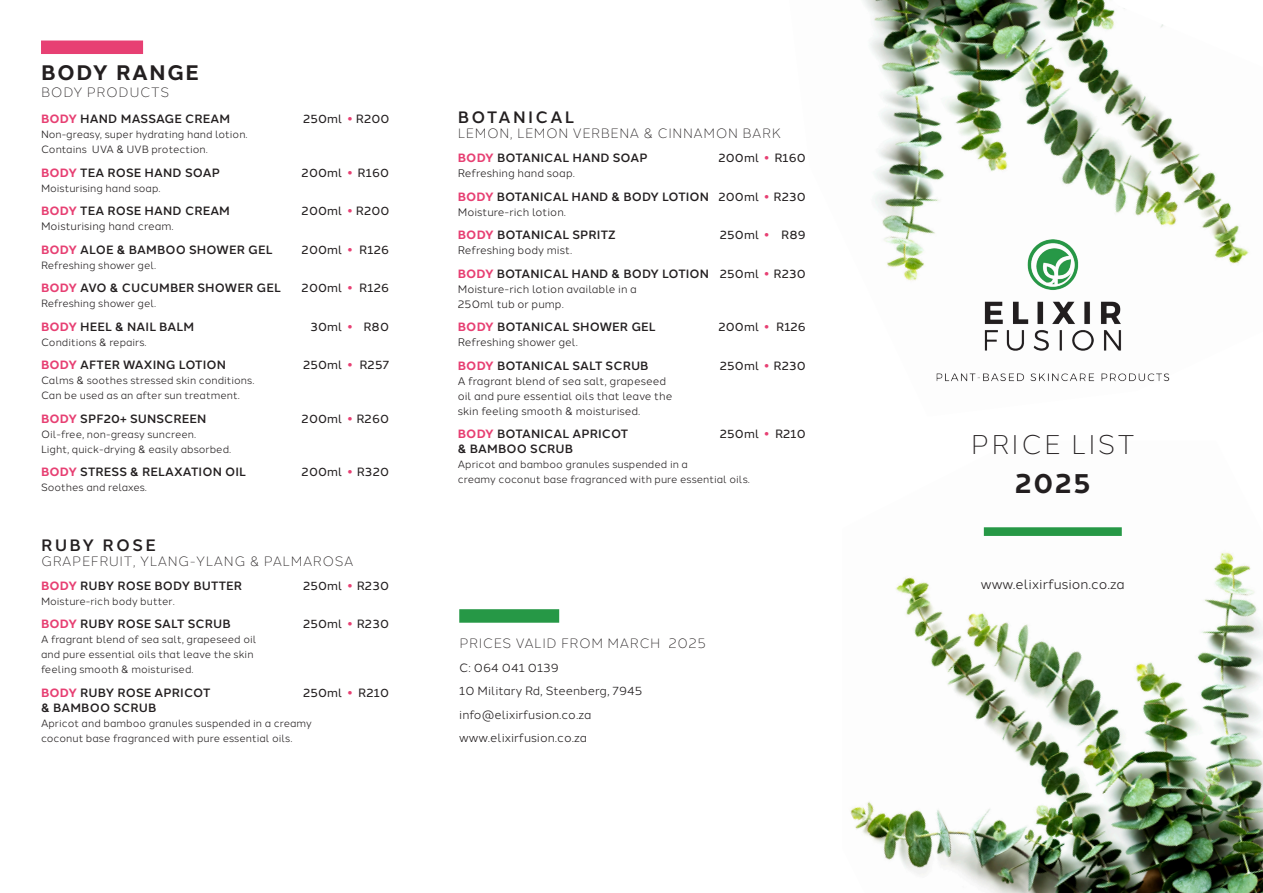
<style>
.page{position:relative;width:1263px;height:893px;background:#fff}
.page>*{position:absolute;margin:0;border:0;box-sizing:border-box;transform-origin:0 0}
.Range_name_CAPS{font:300 27px "Halcom";letter-spacing:.08em;color:#231f20}
.Range_name_CAPS-2{font:700 27px "Halcom";color:#231f20}
.Range_name_CAPS-3{font:700 21px "Halcom";letter-spacing:.07em;color:#231f20}
.Range_description{font:500 16.5px "Halcom";letter-spacing:.14em;color:#231f20}
.Range_description-2{font:300 13.5px "Halcom";letter-spacing:.04em;color:#231f20}
.Product_Description{font:13.5px "Halcom";color:#231f20}
.Product_Name_CAPS{font:500 12px "Halcom";letter-spacing:.01em;color:#231f20}
.Product_Name_CAPS-2{font:12px "Halcom";letter-spacing:.01em;color:#231f20}
.Product_Description-2{font:12px "Halcom";color:#231f20}
.Product_Description-3{font:500 12px "Halcom";letter-spacing:.01em;color:#231f20}
.Product_Description-4{font:10.95px/15px "Halcom";color:#231f20}
.Product_Description-5{font:10.5px/15px "Halcom";color:#231f20}
.Product_Name_CAPS-3{font:10.5px/15px "Halcom";color:#231f20}
.s1{font-weight:700;color:#e74073}
.s2{font-size:15px;color:#e74073}
.s3{font-weight:400}
.s4{font-weight:400;font-size:15px;color:#e74073}
</style>
<div class="page">
<img style="left:850px;top:527px;width:413px;height:366px">
<img style="left:863px;top:0;width:386px;height:281px">
<img style="left:932px;top:225px;width:241px;height:157px">
<div style="left:984px;top:527px;width:138px;height:9px;background:#269846"></div>
<div style="left:41px;top:41px;width:102px;height:13px;background:#e74073"></div>
<div style="left:459px;top:609px;width:100px;height:14px;background:#269846"></div>
<p class="Range_name_CAPS-3" style="left:41px;top:55px;width:159px">BODY RANGE</p>
<p class="Range_description-2" style="left:41px;top:81px;width:130px">BODY PRODUCTS</p>
<p class="Product_Name_CAPS" style="left:41px;top:109px;width:191px"><span class="s1">BODY</span> HAND MASSAGE CREAM</p>
<p class="Product_Name_CAPS-2" style="left:303px;top:109px;width:88px">250ml <span class="s2">•</span> R200</p>
<p class="Product_Description-5" style="left:41px;top:126px;width:208px">Non-greasy, super hydrating hand lotion.<br>Contains UVA &amp; UVB protection.</p>
<p class="Product_Name_CAPS" style="left:41px;top:163px;width:180px"><span class="s1">BODY</span> TEA ROSE HAND SOAP</p>
<p class="Product_Name_CAPS-2" style="left:302px;top:163px;width:89px">200ml <span class="s2">•</span> R160</p>
<p class="Product_Description-5" style="left:41px;top:179px;width:121px">Moisturising hand soap.</p>
<p class="Product_Name_CAPS" style="left:41px;top:201px;width:191px"><span class="s1">BODY</span> TEA ROSE HAND CREAM</p>
<p class="Product_Name_CAPS-2" style="left:302px;top:201px;width:89px">200ml <span class="s2">•</span> R200</p>
<p class="Product_Description-4" style="left:41px;top:218px;width:134px">Moisturising hand cream.</p>
<p class="Product_Name_CAPS" style="left:41px;top:240px;width:233px"><span class="s1">BODY</span> ALOE &amp; BAMBOO SHOWER GEL</p>
<p class="Product_Name_CAPS-2" style="left:302px;top:240px;width:89px">200ml <span class="s2">•</span> R126</p>
<p class="Product_Description-5" style="left:41px;top:256px;width:117px">Refreshing shower gel.</p>
<p class="Product_Name_CAPS" style="left:41px;top:278px;width:241px"><span class="s1">BODY</span> AVO &amp; CUCUMBER SHOWER GEL</p>
<p class="Product_Name_CAPS-2" style="left:302px;top:278px;width:89px">200ml <span class="s2">•</span> R126</p>
<p class="Product_Description-5" style="left:41px;top:295px;width:117px">Refreshing shower gel.</p>
<p class="Product_Name_CAPS" style="left:41px;top:317px;width:155px"><span class="s1">BODY</span> HEEL &amp; NAIL BALM</p>
<p class="Product_Name_CAPS-2" style="left:310px;top:317px;width:80px">30ml <span class="s2">•</span> R80</p>
<p class="Product_Description-5" style="left:41px;top:333px;width:107px">Conditions &amp; repairs.</p>
<p class="Product_Name_CAPS" style="left:41px;top:355px;width:187px"><span class="s1">BODY</span> AFTER WAXING LOTION</p>
<p class="Product_Name_CAPS-2" style="left:303px;top:355px;width:88px">250ml <span class="s2">•</span> R257</p>
<p class="Product_Description-5" style="left:41px;top:372px;width:215px">Calms &amp; soothes stressed skin conditions.<br>Can be used as an after sun treatment.</p>
<p class="Product_Name_CAPS" style="left:41px;top:409px;width:167px"><span class="s1">BODY</span> SPF20+ SUNSCREEN</p>
<p class="Product_Name_CAPS-2" style="left:302px;top:409px;width:89px">200ml <span class="s2">•</span> R260</p>
<p class="Product_Description-5" style="left:41px;top:425px;width:192px">Oil-free, non-greasy suncreen.<br>Light, quick-drying &amp; easily absorbed.</p>
<p class="Product_Name_CAPS" style="left:41px;top:462px;width:206px"><span class="s1">BODY</span> STRESS &amp; RELAXATION OIL</p>
<p class="Product_Name_CAPS-2" style="left:302px;top:462px;width:89px">200ml <span class="s2">•</span> R320</p>
<p class="Product_Description-5" style="left:41px;top:479px;width:108px">Soothes and relaxes.</p>
<p class="Range_description" style="left:41px;top:532px;width:116px">RUBY ROSE</p>
<p class="Range_description-2" style="left:41px;top:551px;width:314px">GRAPEFRUIT, YLANG-YLANG &amp; PALMAROSA</p>
<p class="Product_Name_CAPS" style="left:41px;top:576px;width:203px"><span class="s1">BODY</span> RUBY ROSE BODY BUTTER</p>
<p class="Product_Name_CAPS-2" style="left:303px;top:576px;width:88px">250ml <span class="s2">•</span> R230</p>
<p class="Product_Description-5" style="left:41px;top:592px;width:135px">Moisture-rich body butter.</p>
<p class="Product_Name_CAPS" style="left:41px;top:614px;width:191px"><span class="s1">BODY</span> RUBY ROSE SALT SCRUB</p>
<p class="Product_Name_CAPS-2" style="left:303px;top:614px;width:88px">250ml <span class="s2">•</span> R230</p>
<p class="Product_Description-5" style="left:41px;top:631px;width:217px">A fragrant blend of sea salt, grapeseed oil and pure essential oils that leave the skin feeling smooth &amp; moisturised.</p>
<p class="Product_Name_CAPS" style="left:41px;top:683px;width:171px"><span class="s1">BODY</span> RUBY ROSE APRICOT</p>
<p class="Product_Name_CAPS-2" style="left:303px;top:683px;width:88px">250ml <span class="s2">•</span> R210</p>
<p class="Product_Name_CAPS" style="left:41px;top:698px;width:117px">&amp; BAMBOO SCRUB</p>
<p class="Product_Name_CAPS-3" style="left:41px;top:714px;width:272px">Apricot and bamboo granules suspended in a creamy coconut base fragranced with pure essential oils.</p>
<p class="Range_description" style="left:458px;top:104px;width:118px">BOTANICAL</p>
<p class="Range_description-2" style="left:458px;top:123px;width:325px">LEMON, LEMON VERBENA &amp; CINNAMON BARK</p>
<p class="Product_Name_CAPS" style="left:458px;top:148px;width:191px"><span class="s1">BODY</span> BOTANICAL HAND SOAP</p>
<p class="Product_Name_CAPS-2" style="left:718px;top:148px;width:89px">200ml <span class="s2">•</span> R160</p>
<p class="Product_Description-4" style="left:458px;top:165px;width:119px">Refreshing hand soap.</p>
<p class="Product_Name_CAPS" style="left:458px;top:187px;width:350px"><span class="s1">BODY</span> BOTANICAL HAND &amp; BODY LOTION <span class="s3">200ml</span> <span class="s4">•</span> <span class="s3">R230</span></p>
<p class="Product_Description-4" style="left:458px;top:203px;width:110px">Moisture-rich lotion.</p>
<p class="Product_Name_CAPS" style="left:458px;top:225px;width:159px"><span class="s1">BODY</span> BOTANICAL SPRITZ</p>
<p class="Product_Name_CAPS-2" style="left:720px;top:225px;width:88px">250ml <span class="s2">•</span> R89</p>
<p class="Product_Description-4" style="left:458px;top:242px;width:116px">Refreshing body mist.</p>
<p class="Product_Name_CAPS" style="left:458px;top:264px;width:350px"><span class="s1">BODY</span> BOTANICAL HAND &amp; BODY LOTION <span class="s3">250ml</span> <span class="s4">•</span> <span class="s3">R230</span></p>
<p class="Product_Description-4" style="left:458px;top:280px;width:181px">Moisture-rich lotion available in a<br>250ml tub or pump.</p>
<p class="Product_Name_CAPS" style="left:458px;top:317px;width:199px"><span class="s1">BODY</span> BOTANICAL SHOWER GEL</p>
<p class="Product_Name_CAPS-2" style="left:718px;top:317px;width:89px">200ml <span class="s2">•</span> R126</p>
<p class="Product_Description-4" style="left:458px;top:334px;width:122px">Refreshing shower gel.</p>
<p class="Product_Name_CAPS" style="left:458px;top:356px;width:192px"><span class="s1">BODY</span> BOTANICAL SALT SCRUB</p>
<p class="Product_Name_CAPS-2" style="left:720px;top:356px;width:88px">250ml <span class="s2">•</span> R230</p>
<p class="Product_Description-4" style="left:458px;top:372px;width:216px">A fragrant blend of sea salt, grapeseed oil and pure essential oils that leave the skin feeling smooth &amp; moisturised.</p>
<p class="Product_Name_CAPS" style="left:458px;top:424px;width:172px"><span class="s1">BODY</span> BOTANICAL APRICOT</p>
<p class="Product_Name_CAPS-2" style="left:720px;top:424px;width:88px">250ml <span class="s2">•</span> R210</p>
<p class="Product_Description-3" style="left:458px;top:439px;width:117px">&amp; BAMBOO SCRUB</p>
<p class="Product_Description-5" style="left:458px;top:456px;width:294px">Apricot and bamboo granules suspended in a<br>creamy coconut base fragranced with pure essential oils.</p>
<p class="Range_description-2" style="left:459px;top:633px;width:248px">PRICES VALID FROM MARCH 2025</p>
<p class="Product_Description-2" style="left:459px;top:658px;width:101px">C: 064 041 0139</p>
<p class="Product_Description-2" style="left:459px;top:681px;width:185px">10 Military Rd, Steenberg, 7945</p>
<p class="Product_Description-2" style="left:459px;top:705px;width:134px">info@elixirfusion.co.za</p>
<p class="Product_Description-2" style="left:459px;top:728px;width:129px">www.elixirfusion.co.za</p>
<p class="Range_name_CAPS" style="left:971px;top:423px;width:166px">PRICE LIST</p>
<p class="Range_name_CAPS-2" style="left:1015px;top:462px;width:77px">2025</p>
<p class="Product_Description" style="left:981px;top:573px;width:145px">www.elixirfusion.co.za</p>
</div>
